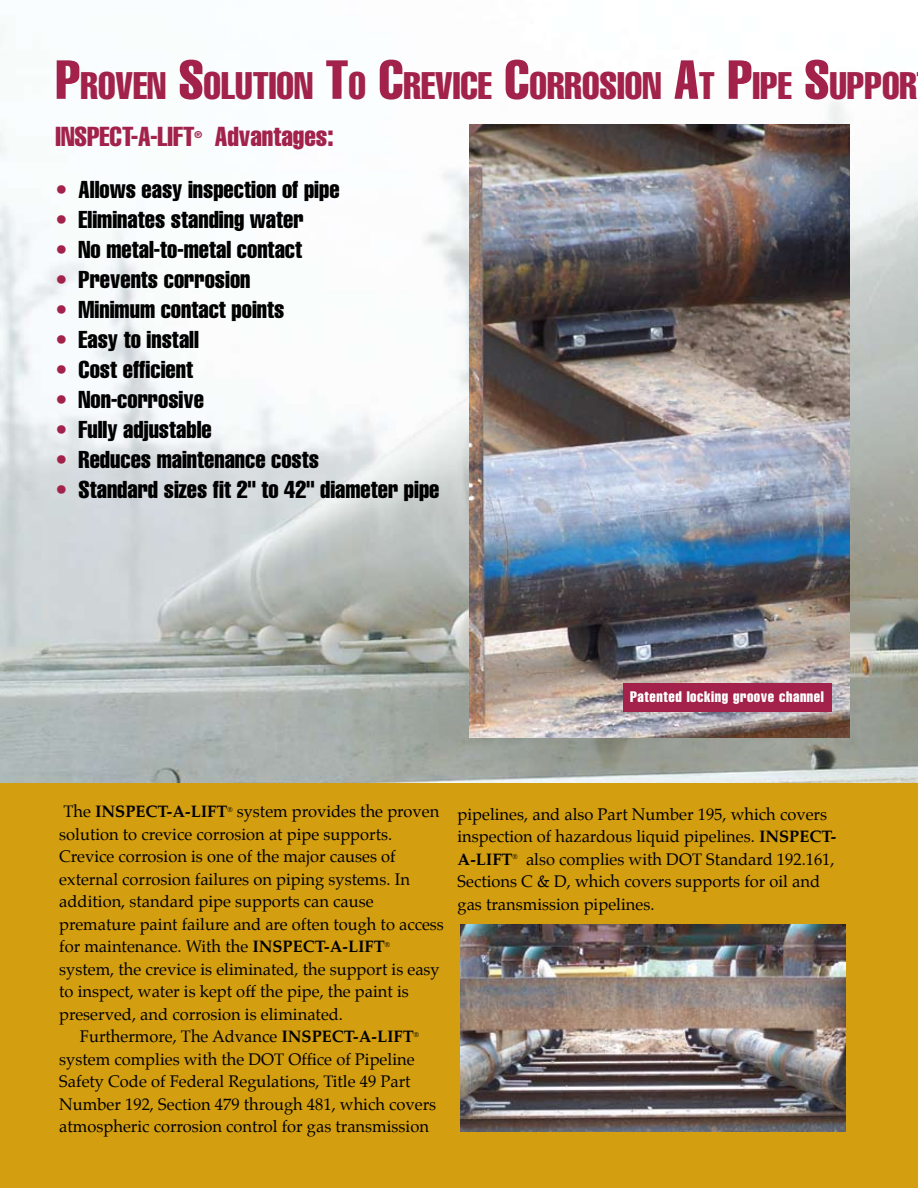
<style>
.page{position:relative;width:918px;height:1188px;background:#fff}
.page>*{position:absolute;margin:0;border:0;box-sizing:border-box;transform-origin:0 0}
.t1{font:extra-condensed 37.8px "Helvetica";color:#a2224b}
.t2{font:extra-condensed 27px "Helvetica";color:#a2224b}
.t3{font:extra-condensed 24px "Helvetica";color:#000}
.t4{font:16.5px/22.5px "Palatino";color:#000}
.t5{font:700 16.5px "Palatino";color:#000}
.t6{font:extra-condensed 15px "Helvetica";letter-spacing:.04em;color:#fff}
.t7{font:extra-condensed 9.6px "Helvetica";color:#a2224b}
.t8{font:700 7.05px "Palatino";color:#000}
.s1{font-size:54px}
.s2{color:#a2224b}
.s3{font-weight:700}
.s4{font-weight:400}
</style>
<div class="page">
<img style="left:0;top:32px;width:918px;height:751px">
<div style="left:0;top:783px;width:918px;height:405px;background:#d39e0f"></div>
<img style="left:460px;top:925px;width:385px;height:207px">
<img style="left:470px;top:125px;width:380px;height:612px">
<div style="left:623px;top:683px;width:209px;height:29px;background:#a2224b"></div>
<h1 class="t1" style="left:56px;top:61px;width:863px"><span class="s1">P</span>ROVEN <span class="s1">S</span>OLUTION <span class="s1">T</span>O <span class="s1">C</span>REVICE <span class="s1">C</span>ORROSION <span class="s1">A</span>T <span class="s1">P</span>IPE <span class="s1">S</span>UPPOR</h1>
<h2 class="t2" style="left:55px;top:119px;width:141px">INSPECT-A-LIFT</h2>
<p class="t7" style="left:195px;top:128px;width:9px">®</p>
<h2 class="t2" style="left:215px;top:119px;width:120px">Advantages:</h2>
<h3 class="t3" style="left:55px;top:174px;width:286px"><span class="s2">•</span> Allows easy inspection of pipe</h3>
<h3 class="t3" style="left:55px;top:204px;width:250px"><span class="s2">•</span> Eliminates standing water</h3>
<h3 class="t3" style="left:55px;top:234px;width:248px"><span class="s2">•</span> No metal-to-metal contact</h3>
<h3 class="t3" style="left:55px;top:264px;width:196px"><span class="s2">•</span> Prevents corrosion</h3>
<h3 class="t3" style="left:55px;top:294px;width:230px"><span class="s2">•</span> Minimum contact points</h3>
<h3 class="t3" style="left:55px;top:324px;width:145px"><span class="s2">•</span> Easy to install</h3>
<h3 class="t3" style="left:55px;top:354px;width:139px"><span class="s2">•</span> Cost efficient</h3>
<h3 class="t3" style="left:55px;top:384px;width:150px"><span class="s2">•</span> Non-corrosive</h3>
<h3 class="t3" style="left:55px;top:414px;width:158px"><span class="s2">•</span> Fully adjustable</h3>
<h3 class="t3" style="left:55px;top:444px;width:265px"><span class="s2">•</span> Reduces maintenance costs</h3>
<h3 class="t3" style="left:55px;top:474px;width:385px"><span class="s2">•</span> Standard sizes fit 2" to 42" diameter pipe</h3>
<p class="t6" style="left:630px;top:688px;width:196px">Patented locking groove channel</p>
<p class="t4" style="left:59px;top:800px;width:386px;text-indent:178px">system provides the proven solution to crevice corrosion at pipe supports.<br>Crevice corrosion is one of the major causes of external corrosion failures on piping systems. In addition, standard pipe supports can cause premature paint failure and are often tough to access for maintenance. With the <span class="s3">INSPECT-A-LIFT</span></p>
<p class="t5" style="left:63px;top:798px;width:166px"><span class="s4">The</span> INSPECT-A-LIFT</p>
<p class="t8" style="left:227px;top:803px;width:7px">®</p>
<p class="t8" style="left:385px;top:938px;width:7px">®</p>
<p class="t4" style="left:59px;top:958px;width:382px">system, the crevice is eliminated, the support is easy</p>
<p class="t4" style="left:59px;top:980px;width:351px">to inspect, water is kept off the pipe, the paint is</p>
<p class="t4" style="left:59px;top:1003px;width:285px">preserved, and corrosion is eliminated.</p>
<p class="t4" style="left:80px;top:1025px;width:335px">Furthermore, The Advance <span class="s3">INSPECT-A-LIFT</span></p>
<p class="t8" style="left:414px;top:1028px;width:7px">®</p>
<p class="t4" style="left:59px;top:1048px;width:378px">system complies with the DOT Office of Pipeline Safety Code of Federal Regulations, Title 49 Part Number 192, Section 479 through 481, which covers atmospheric corrosion control for gas transmission</p>
<p class="t4" style="left:458px;top:803px;width:380px">pipelines, and also Part Number 195, which covers inspection of hazardous liquid pipelines. <span class="s3">INSPECT-<br>A-LIFT</span></p>
<p class="t4" style="left:458px;top:848px;width:379px;text-indent:68px">also complies with DOT Standard 192.161,<br>Sections C &amp; D, which covers supports for oil and gas transmission pipelines.</p>
<p class="t8" style="left:513px;top:851px;width:7px">®</p>
</div>
